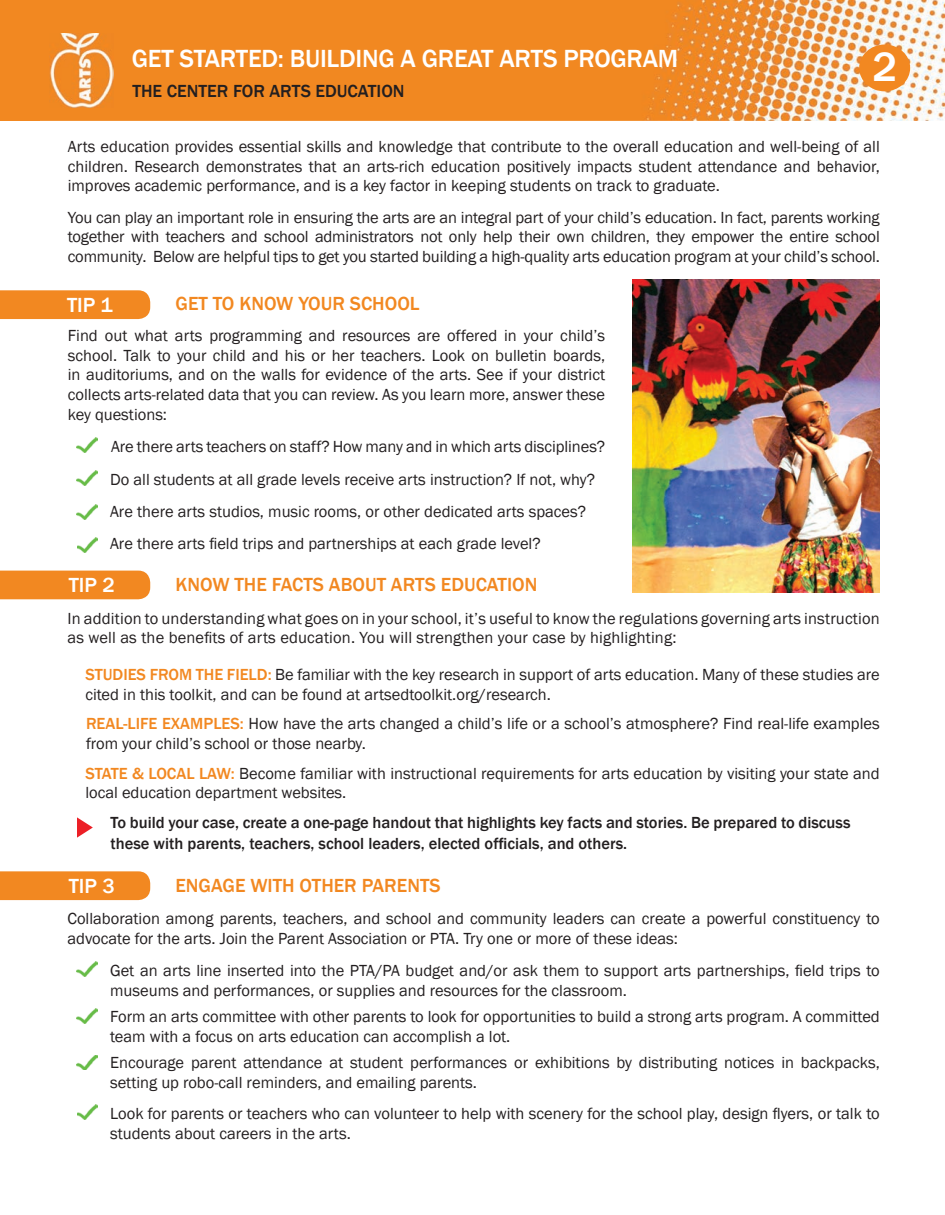
<style>
.page{position:relative;width:945px;height:1215px;background:#fff}
.page>*{position:absolute;margin:0;border:0;box-sizing:border-box;transform-origin:0 0}
.t1{font:500 42px "Franklin Gothic";color:#fff}
.t2{font:500 25.5px "Franklin Gothic";letter-spacing:-.01em;color:#fff}
.t3{font:500 21px "Franklin Gothic";color:#fff}
.t4{font:500 19.5px "Franklin Gothic";color:#f28821}
.t5{font:500 18px "Franklin Gothic";color:#231f20}
.t6{font:16.5px/19.8px "Franklin Gothic";color:#231f20}
.t7{font:500 16.5px/21px "Franklin Gothic";color:#231f20}
.s1{font-weight:500;color:#f28821}
</style>
<div class="page">
<img style="left:40px;top:0;width:905px;height:121px">
<div style="left:859px;top:45px;width:51px;height:46px;background:#f28821;border-radius:50%"></div>
<img style="left:50px;top:33px;width:64px;height:74px">
<img style="left:77px;top:438px;width:20px;height:15px">
<svg style="left:77px;top:817px;width:16px;height:21px"></svg>
<img style="left:76px;top:470px;width:21px;height:16px">
<img style="left:76px;top:504px;width:21px;height:16px">
<img style="left:77px;top:537px;width:21px;height:15px">
<img style="left:77px;top:1009px;width:20px;height:15px">
<img style="left:77px;top:1104px;width:21px;height:15px">
<img style="left:77px;top:962px;width:20px;height:14px">
<img style="left:77px;top:1055px;width:20px;height:15px">
<div style="left:0;top:290px;width:150px;height:29px;background:#f28821"></div>
<div style="left:0;top:571px;width:150px;height:28px;background:#f28821"></div>
<div style="left:0;top:871px;width:150px;height:29px;background:#f28821"></div>
<img style="left:632px;top:279px;width:248px;height:313px">
<div style="left:0;top:0;width:40px;height:121px;background:#f28821"></div>
<h2 class="t2" style="left:132px;top:43px;width:548px">GET STARTED: BUILDING A GREAT ARTS PROGRAM</h2>
<p class="t5" style="left:132px;top:80px;width:274px">THE CENTER FOR ARTS EDUCATION</p>
<h1 class="t1" style="left:872px;top:41px;width:26px">2</h1>
<p class="t6" style="left:68px;top:137px;width:813px;text-align:justify">Arts education provides essential skills and knowledge that contribute to the overall education and well-being of all children. Research demonstrates that an arts-rich education positively impacts student attendance and behavior, improves academic performance, and is a key factor in keeping students on track to graduate.</p>
<p class="t6" style="left:68px;top:208px;width:814px;text-align:justify">You can play an important role in ensuring the arts are an integral part of your child’s education. In fact, parents working together with teachers and school administrators not only help their own children, they empower the entire school community. Below are helpful tips to get you started building a high-quality arts education program at your child’s school.</p>
<p class="t3" style="left:67px;top:292px;width:47px">TIP 1</p>
<p class="t4" style="left:176px;top:291px;width:246px">GET TO KNOW YOUR SCHOOL</p>
<p class="t6" style="left:68px;top:326px;width:539px;text-align:justify">Find out what arts programming and resources are offered in your child’s school. Talk to your child and his or her teachers. Look on bulletin boards, in auditoriums, and on the walls for evidence of the arts. See if your district collects arts-related data that you can review. As you learn more, answer these key questions:</p>
<p class="t6" style="left:111px;top:437px;width:496px">Are there arts teachers on staff? How many and in which arts disciplines?</p>
<p class="t6" style="left:110px;top:470px;width:486px">Do all students at all grade levels receive arts instruction? If not, why?</p>
<p class="t6" style="left:110px;top:502px;width:478px">Are there arts studios, music rooms, or other dedicated arts spaces?</p>
<p class="t6" style="left:110px;top:534px;width:432px">Are there arts field trips and partnerships at each grade level?</p>
<p class="t3" style="left:69px;top:572px;width:47px">TIP 2</p>
<p class="t4" style="left:176px;top:573px;width:363px">KNOW THE FACTS ABOUT ARTS EDUCATION</p>
<p class="t6" style="left:68px;top:609px;width:814px">In addition to understanding what goes on in your school, it’s useful to know the regulations governing arts instruction as well as the benefits of arts education. You will strengthen your case by highlighting:</p>
<p class="t6" style="left:85px;top:665px;width:796px"><span class="s1">STUDIES FROM THE FIELD:</span> Be familiar with the key research in support of arts education. Many of these studies are cited in this toolkit, and can be found at artsedtoolkit.org/research.</p>
<p class="t6" style="left:86px;top:714px;width:795px"><span class="s1">REAL-LIFE EXAMPLES:</span> How have the arts changed a child’s life or a school’s atmosphere? Find real-life examples from your child’s school or those nearby.</p>
<p class="t6" style="left:85px;top:764px;width:796px"><span class="s1">STATE &amp; LOCAL LAW:</span> Become familiar with instructional requirements for arts education by visiting your state and local education department websites.</p>
<p class="t7" style="left:110px;top:812px;width:742px">To build your case, create a one-page handout that highlights key facts and stories. Be prepared to discuss these with parents, teachers, school leaders, elected officials, and others.</p>
<p class="t3" style="left:69px;top:873px;width:47px">TIP 3</p>
<p class="t4" style="left:176px;top:873px;width:267px">ENGAGE WITH OTHER PARENTS</p>
<p class="t6" style="left:68px;top:909px;width:814px">Collaboration among parents, teachers, and school and community leaders can create a powerful constituency to advocate for the arts. Join the Parent Association or PTA. Try one or more of these ideas:</p>
<p class="t6" style="left:110px;top:961px;width:771px">Get an arts line inserted into the PTA/PA budget and/or ask them to support arts partnerships, field trips to museums and performances, or supplies and resources for the classroom.</p>
<p class="t6" style="left:110px;top:1007px;width:771px">Form an arts committee with other parents to look for opportunities to build a strong arts program. A committed team with a focus on arts education can accomplish a lot.</p>
<p class="t6" style="left:110px;top:1053px;width:771px">Encourage parent attendance at student performances or exhibitions by distributing notices in backpacks, setting up robo-call reminders, and emailing parents.</p>
<p class="t6" style="left:110px;top:1104px;width:771px">Look for parents or teachers who can volunteer to help with scenery for the school play, design flyers, or talk to students about careers in the arts.</p>
</div>
